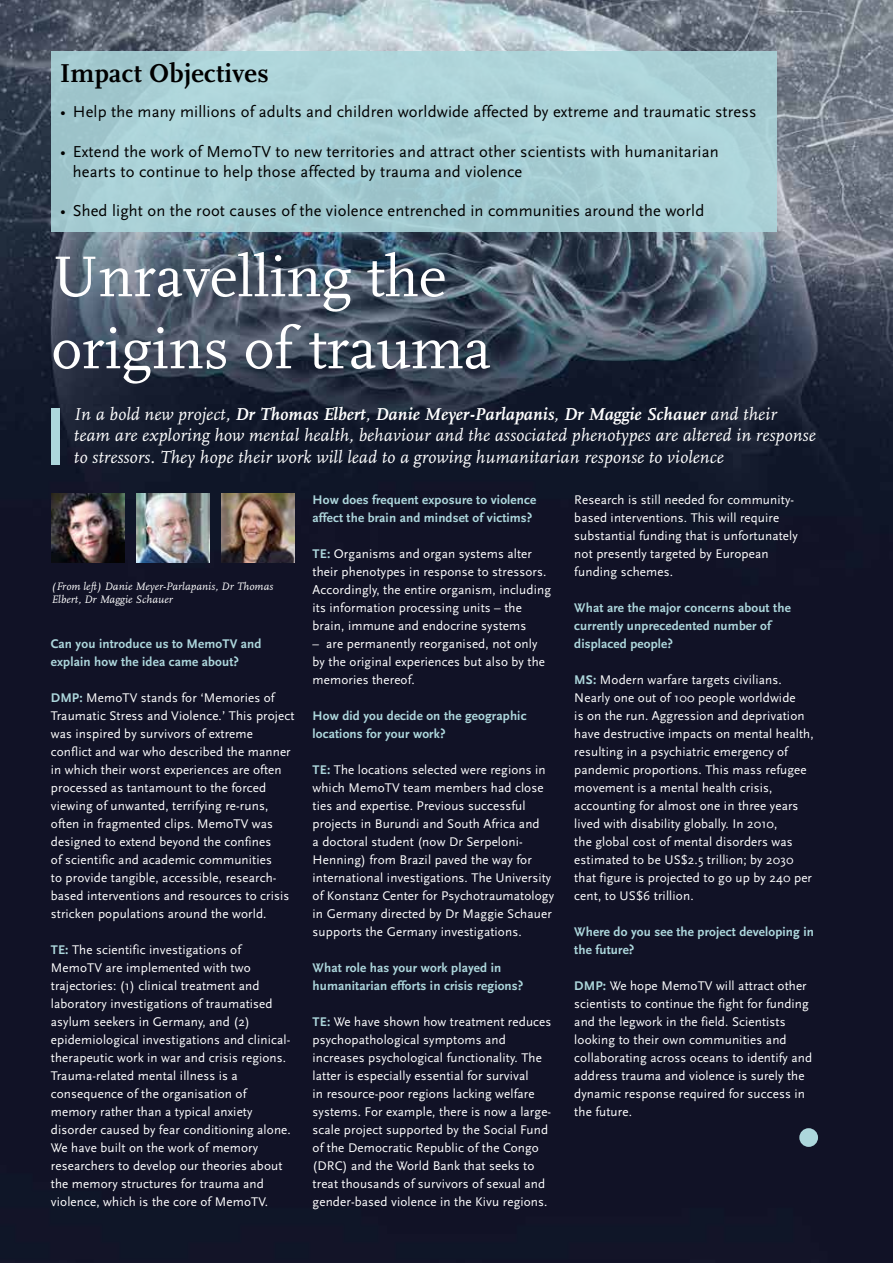
<style>
.page{position:relative;width:893px;height:1263px;background:#fff}
.page>*{position:absolute;margin:0;border:0;box-sizing:border-box;transform-origin:0 0}
.t1{font:60px/72px "Scala";color:#fff}
.t2{font:700 27px "Scala";letter-spacing:.01em;color:#000}
.t3{font:italic 18px/21.6px "Scala";letter-spacing:.01em;color:#fff}
.t4{font:16.5px/19.8px "Scala Sans";letter-spacing:.01em;color:#000}
.t5{font:13.2px/18px "Scala Sans";letter-spacing:.01em;color:#fff}
.t6{font:700 13.2px/18px "Scala Sans";letter-spacing:.01em;color:#add7dc}
.t7{font:italic 11.25px/13.5px "Scala";letter-spacing:.01em;color:#fff}
.s1{font-weight:700}
.s2{font-weight:700;color:#add7dc}
</style>
<div class="page">
<img style="left:0;top:0;width:893px;height:1263px">
<div style="left:51px;top:409px;width:9px;height:56px;background:#add7dc"></div>
<div style="left:51px;top:51px;width:726px;height:180px;background:#add7dc"></div>
<img style="left:51px;top:493px;width:73px;height:70px">
<img style="left:136px;top:493px;width:73px;height:70px">
<img style="left:221px;top:493px;width:73px;height:70px">
<div style="left:799px;top:1128px;width:19px;height:19px;background:#add7dc;border-radius:50%"></div>
<h2 class="t2" style="left:60px;top:57px;width:210px">Impact Objectives</h2>
<p class="t4" style="left:60px;top:102px;width:698px">• Help the many millions of adults and children worldwide affected by extreme and traumatic stress</p>
<p class="t4" style="left:73px;top:142px;width:647px;text-indent:-13px">• Extend the work of MemoTV to new territories and attract other scientists with humanitarian hearts to continue to help those affected by trauma and violence</p>
<p class="t4" style="left:60px;top:201px;width:646px">• Shed light on the root causes of the violence entrenched in communities around the world</p>
<h1 class="t1" style="left:52px;top:242px;width:441px">Unravelling the origins of trauma</h1>
<p class="t3" style="left:74px;top:404px;width:743px">In a bold new project, <span class="s1">Dr Thomas Elbert</span>, <span class="s1">Danie Meyer-Parlapanis</span>, <span class="s1">Dr Maggie Schauer</span> and their team are exploring how mental health, behaviour and the associated phenotypes are altered in response to stressors. They hope their work will lead to a growing humanitarian response to violence</p>
<p class="t7" style="left:52px;top:580px;width:223px">(From left) Danie Meyer-Parlapanis, Dr Thomas<br>Elbert, Dr Maggie Schauer</p>
<p class="t6" style="left:51px;top:635px;width:212px">Can you introduce us to MemoTV and explain how the idea came about?</p>
<p class="t5" style="left:51px;top:689px;width:245px"><span class="s2">DMP:</span> MemoTV stands for ‘Memories of Traumatic Stress and Violence.’ This project was inspired by survivors of extreme conflict and war who described the manner in which their worst experiences are often processed as tantamount to the forced viewing of unwanted, terrifying re-runs, often in fragmented clips. MemoTV was designed to extend beyond the confines<br>of scientific and academic communities<br>to provide tangible, accessible, research&shy;based interventions and resources to crisis stricken populations around the world.</p>
<p class="t5" style="left:51px;top:941px;width:241px"><span class="s2">TE:</span> The scientific investigations of MemoTV are implemented with two trajectories: (1) clinical treatment and laboratory investigations of traumatised asylum seekers in Germany, and (2) epidemiological investigations and clinical&shy;therapeutic work in war and crisis regions.<br>Trauma-related mental illness is a consequence of the organisation of memory rather than a typical anxiety disorder caused by fear conditioning alone.<br>We have built on the work of memory researchers to develop our theories about the memory structures for trauma and violence, which is the core of MemoTV.</p>
<p class="t6" style="left:313px;top:491px;width:225px">How does frequent exposure to violence affect the brain and mindset of victims?</p>
<p class="t5" style="left:313px;top:545px;width:240px"><span class="s2">TE:</span> Organisms and organ systems alter their phenotypes in response to stressors.<br>Accordingly, the entire organism, including its information processing units – the brain, immune and endocrine systems</p>
<p class="t5" style="left:313px;top:635px;width:234px">– are permanently reorganised, not only by the original experiences but also by the memories thereof.</p>
<p class="t6" style="left:313px;top:707px;width:215px">How did you decide on the geographic locations for your work?</p>
<p class="t5" style="left:313px;top:761px;width:243px"><span class="s2">TE:</span> The locations selected were regions in which MemoTV team members had close ties and expertise. Previous successful projects in Burundi and South Africa and<br>a doctoral student (now Dr Serpeloni-Henning) from Brazil paved the way for international investigations. The University of Konstanz Center for Psychotraumatology in Germany directed by Dr Maggie Schauer supports the Germany investigations.</p>
<p class="t6" style="left:313px;top:959px;width:212px">What role has your work played in humanitarian efforts in crisis regions?</p>
<p class="t5" style="left:313px;top:1013px;width:240px"><span class="s2">TE:</span> We have shown how treatment reduces psychopathological symptoms and increases psychological functionality. The latter is especially essential for survival<br>in resource-poor regions lacking welfare systems. For example, there is now a large&shy;scale project supported by the Social Fund of the Democratic Republic of the Congo (DRC) and the World Bank that seeks to treat thousands of survivors of sexual and gender-based violence in the Kivu regions.</p>
<p class="t5" style="left:574px;top:491px;width:225px">Research is still needed for community&shy;based interventions. This will require substantial funding that is unfortunately not presently targeted by European funding schemes.</p>
<p class="t6" style="left:574px;top:599px;width:218px">What are the major concerns about the currently unprecedented number of displaced people?</p>
<p class="t5" style="left:574px;top:671px;width:241px"><span class="s2">MS:</span> Modern warfare targets civilians.<br>Nearly one out of 100 people worldwide<br>is on the run. Aggression and deprivation have destructive impacts on mental health, resulting in a psychiatric emergency of pandemic proportions. This mass refugee movement is a mental health crisis, accounting for almost one in three years lived with disability globally. In 2010,<br>the global cost of mental disorders was estimated to be US$2.5 trillion; by 2030 that figure is projected to go up by 240 per cent, to US$6 trillion.</p>
<p class="t6" style="left:574px;top:923px;width:241px">Where do you see the project developing in the future?</p>
<p class="t5" style="left:574px;top:977px;width:239px"><span class="s2">DMP:</span> We hope MemoTV will attract other scientists to continue the fight for funding and the legwork in the field. Scientists looking to their own communities and collaborating across oceans to identify and address trauma and violence is surely the dynamic response required for success in the future.</p>
</div>
